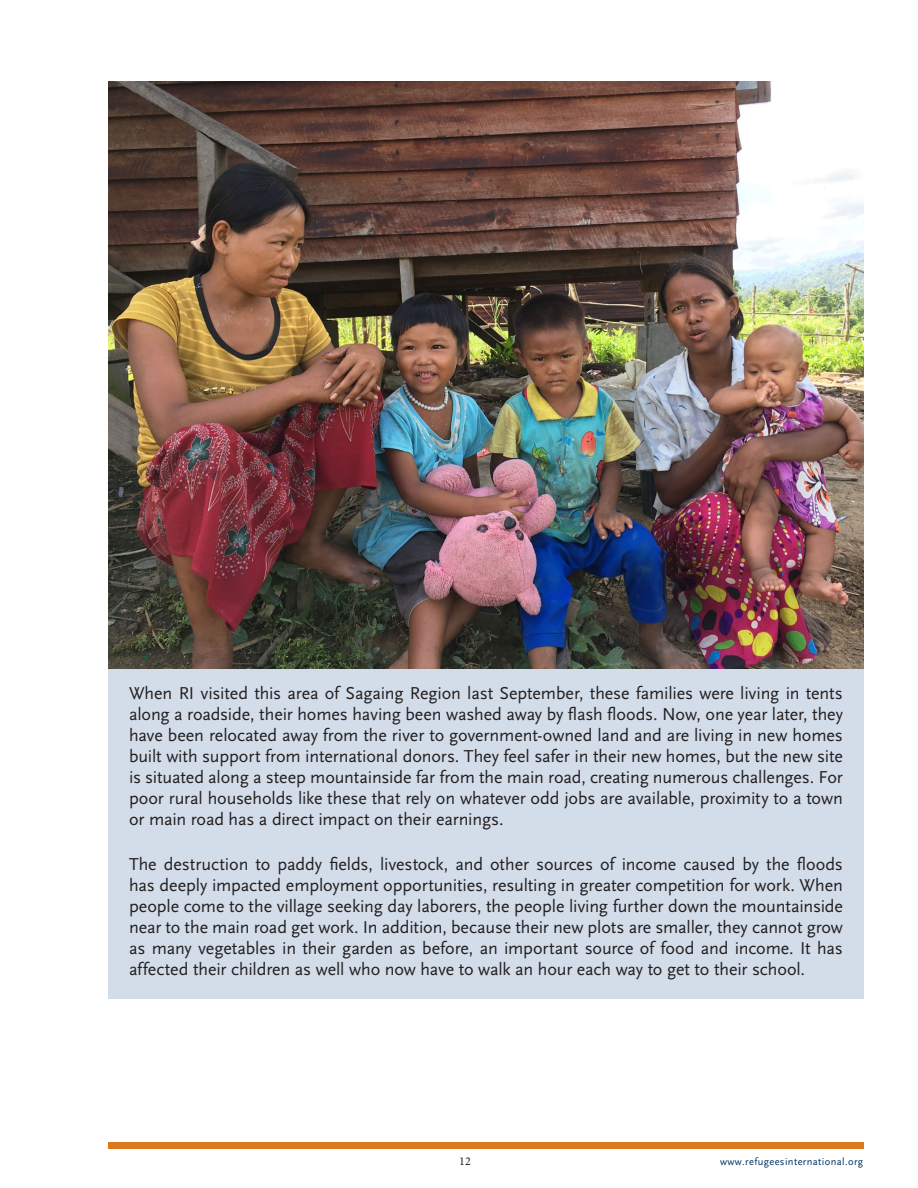
<style>
.page{position:relative;width:918px;height:1188px;background:#fff}
.page>*{position:absolute;margin:0;border:0;box-sizing:border-box;transform-origin:0 0}
.Report_text{font:18px/21px "Scala Sans";letter-spacing:-.01em;color:#231f20;text-align:justify}
.t1{font:12px "Minion Pro";color:#231f20}
.t2{font:10.5px "Scala Sans";letter-spacing:.035em;color:#00345e}
</style>
<div class="page">
<div style="left:108px;top:1142px;width:756px;height:7px;background:#de791b"></div>
<div style="left:108px;top:662px;width:756px;height:337px;background:#d3dde9"></div>
<img style="left:108px;top:81px;width:756px;height:588px">
<p class="Report_text" style="left:129px;top:683px;width:716px">When RI visited this area of Sagaing Region last September, these families were living in tents along a roadside, their homes having been washed away by flash floods. Now, one year later, they have been relocated away from the river to government-owned land and are living in new homes built with support from international donors. They feel safer in their new homes, but the new site is situated along a steep mountainside far from the main road, creating numerous challenges. For poor rural households like these that rely on whatever odd jobs are available, proximity to a town or main road has a direct impact on their earnings.</p>
<p class="Report_text" style="left:129px;top:854px;width:716px">The destruction to paddy fields, livestock, and other sources of income caused by the floods has deeply impacted employment opportunities, resulting in greater competition for work. When people come to the village seeking day laborers, the people living further down the mountainside near to the main road get work. In addition, because their new plots are smaller, they cannot grow as many vegetables in their garden as before, an important source of food and income. It has affected their children as well who now have to walk an hour each way to get to their school.</p>
<p class="t1" style="left:459px;top:1153px;width:13px">12</p>
<p class="t2" style="left:720px;top:1156px;width:145px">www.refugeesinternational.org</p>
</div>
